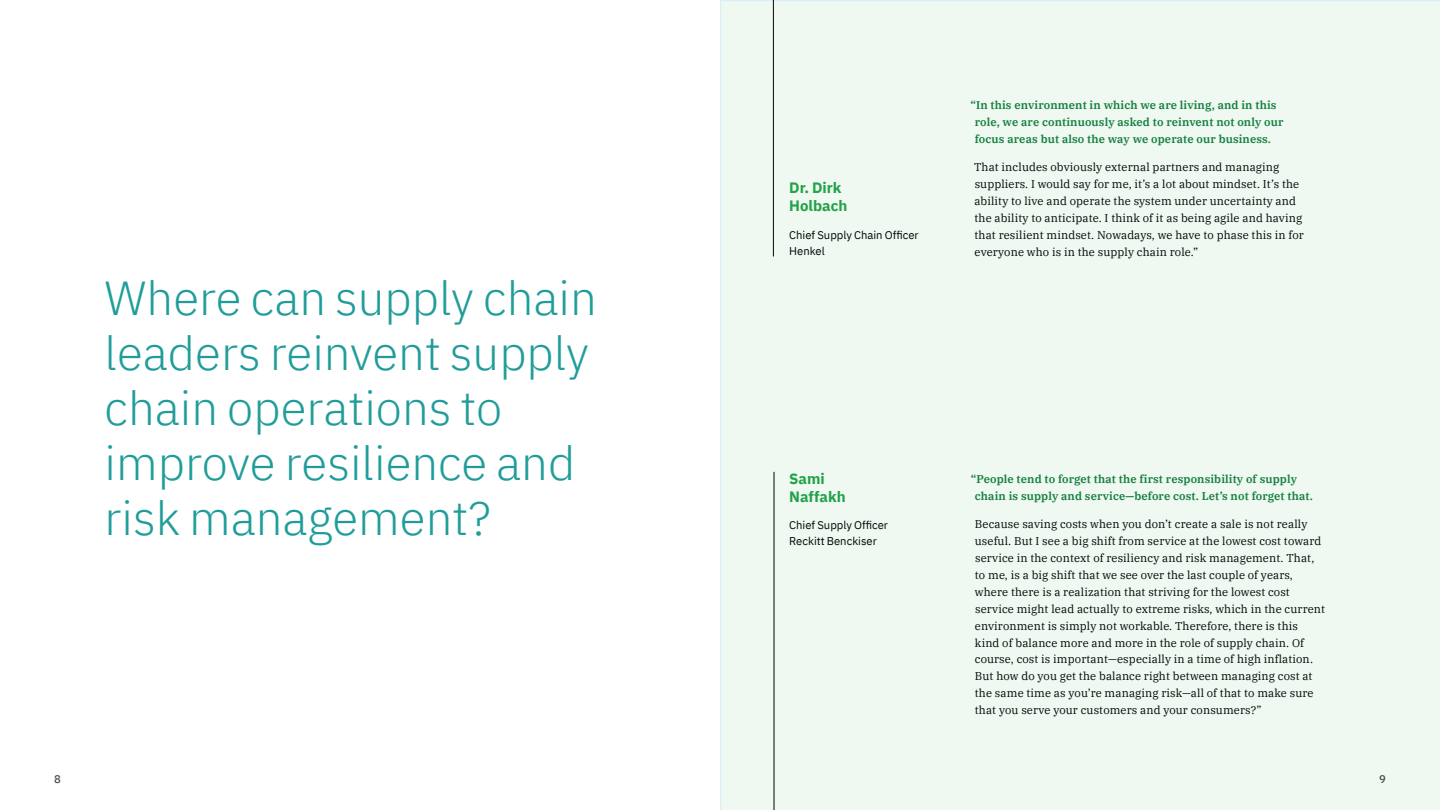
<style>
.page{position:relative;width:1440px;height:810px;background:#fff}
.page>*{position:absolute;margin:0;border:0;box-sizing:border-box;transform-origin:0 0}
.t1{font:300 47.5px/55px "IBM Plex Sans";color:#209d9a}
.t2{font:700 15px/18px "IBM Plex Sans";color:#23a248}
.t3{font:11.25px/16.9px "IBM Plex Serif";letter-spacing:.01em;color:#040503}
.t4{font:600 11.25px/16.9px "IBM Plex Serif";letter-spacing:.01em;color:#14803f}
.t5{font:11.25px/16.2px "IBM Plex Sans";color:#040503}
.t6{font:500 11.25px "IBM Plex Sans";color:#4b4c4c}
.t7{font:500 11.25px "IBM Plex Sans";color:#464b48}
</style>
<div class="page">
<div style="left:720px;top:0;width:720px;height:810px;background:#eff8f1"></div>
<div style="left:1380px;top:775px;width:5px;height:8px;background:#eff8f1"></div>
<hr style="left:773px;top:0;width:1px;height:256px;background:#040503">
<hr style="left:774px;top:472px;width:1px;height:338px;background:#040503">
<h1 class="t1" style="left:105px;top:267px;width:494px">Where can supply chain leaders reinvent supply chain operations to improve resilience and risk management?</h1>
<p class="t6" style="left:54px;top:770px;width:8px">8</p>
<h2 class="t2" style="left:789px;top:177px;width:60px">Dr. Dirk<br>Holbach</h2>
<p class="t5" style="left:789px;top:225px;width:131px">Chief Supply Chain Officer<br>Henkel</p>
<p class="t4" style="left:975px;top:96px;width:310px;text-indent:-4px">“In this environment in which we are living, and in this role, we are continuously asked to reinvent not only our focus areas but also the way we operate our business.</p>
<p class="t3" style="left:974px;top:158px;width:331px">That includes obviously external partners and managing suppliers. I would say for me, it’s a lot about mindset. It’s the ability to live and operate the system under uncertainty and the ability to anticipate. I think of it as being agile and having that resilient mindset. Nowadays, we have to phase this in for everyone who is in the supply chain role.”</p>
<h2 class="t2" style="left:789px;top:468px;width:58px">Sami<br>Naffakh</h2>
<p class="t5" style="left:789px;top:516px;width:100px">Chief Supply Officer<br>Reckitt Benckiser</p>
<p class="t4" style="left:975px;top:470px;width:340px;text-indent:-4px">“People tend to forget that the first responsibility of supply chain is supply and service—before cost. Let’s not forget that.</p>
<p class="t3" style="left:975px;top:515px;width:352px">Because saving costs when you don’t create a sale is not really useful. But I see a big shift from service at the lowest cost toward service in the context of resiliency and risk management. That, to me, is a big shift that we see over the last couple of years, where there is a realization that striving for the lowest cost service might lead actually to extreme risks, which in the current environment is simply not workable. Therefore, there is this kind of balance more and more in the role of supply chain. Of course, cost is important—especially in a time of high inflation.<br>But how do you get the balance right between managing cost at the same time as you’re managing risk—all of that to make sure that you serve your customers and your consumers?”</p>
<p class="t7" style="left:1379px;top:770px;width:8px">9</p>
</div>
